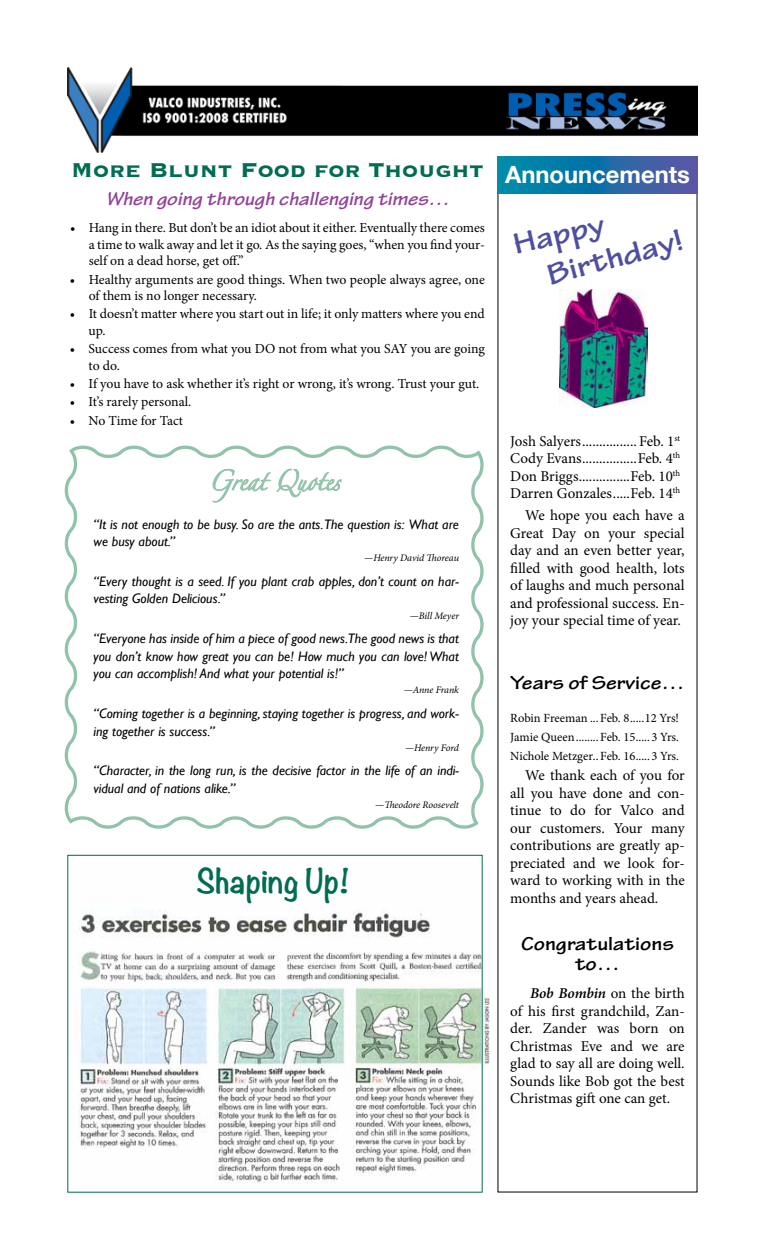
<style>
.page{position:relative;width:765px;height:1260px;background:#fff}
.page>*{position:absolute;margin:0;border:0;box-sizing:border-box;transform-origin:0 0}
.t1{font:700 31.25px "Tekton Pro";color:#4f4fa1;scale:1.15 1}
.t2{font:700 30px "Noteworthy";color:#006c52}
.t3{font:700 26.25px "Copperplate";color:#006c52}
.t4{font:700 23.75px "Helvetica Neue";color:#fff}
.t5{font:700 20px/20px "Tekton Pro";color:#000;text-align:center;scale:1.15 1}
.t6{font:italic 700 20px "Tekton Pro";color:#934399;scale:1.15 1}
.t7{font:15px/17.5px "Minion Pro";letter-spacing:-.005em;color:#000;text-align:justify}
.t8{font:italic 13.75px/17.5px "Gill Sans";color:#000}
.t9{font:13.75px/16.5px "Minion Pro";letter-spacing:-.005em;color:#000}
.t10{font:12.5px/19px "Minion Pro";letter-spacing:-.005em;color:#000;text-align:justify}
.t11{font:italic 10px "Minion Pro";letter-spacing:-.01em;color:#000}
.s1{font-weight:600;font-style:italic}
</style>
<div class="page">
<img style="left:67px;top:68px;width:631px;height:84px">
<svg style="left:64px;top:445px;width:420px;height:384px"></svg>
<img style="left:560px;top:290px;width:87px;height:117px">
<svg style="left:498px;top:156px;width:200px;height:37px;background:#1d70a6"></svg>
<img style="left:78px;top:867px;width:412px;height:321px">
<div style="left:211px;top:865px;width:135px;height:33px;background:#fff"></div>
<h3 class="t3" style="left:71px;top:153px;width:414px">More Blunt Food for Thought</h3>
<h3 class="t6" style="left:106px;top:187px;width:300px">When going through challenging times…</h3>
<p class="t9" style="left:89px;top:220px;width:398px;text-align:justify;text-indent:-19px">• Hang in there. But don’t be an idiot about it either. Eventually there comes a time to walk away and let it go. As the saying goes, “when you find your&shy;self on a dead horse, get off.”</p>
<p class="t9" style="left:89px;top:271px;width:398px;text-indent:-19px">• Healthy arguments are good things. When two people always agree, one of them is no longer necessary.</p>
<p class="t9" style="left:89px;top:306px;width:398px;text-indent:-19px">• It doesn’t matter where you start out in life; it only matters where you end up.</p>
<p class="t9" style="left:89px;top:341px;width:398px;text-indent:-19px">• Success comes from what you DO not from what you SAY you are going to do.</p>
<p class="t9" style="left:70px;top:375px;width:411px">• If you have to ask whether it’s right or wrong, it’s wrong. Trust your gut.</p>
<p class="t9" style="left:70px;top:394px;width:123px">• It’s rarely personal.</p>
<p class="t9" style="left:70px;top:412px;width:115px">• No Time for Tact</p>
<p class="t8" style="left:94px;top:515px;width:367px">“It is not enough to be busy. So are the ants.The question is: What are we busy about.”</p>
<p class="t11" style="left:364px;top:551px;width:96px">—Henry David Thoreau</p>
<p class="t8" style="left:94px;top:572px;width:367px">“Every thought is a seed. If you plant crab apples, don’t count on har&shy;vesting Golden Delicious.”</p>
<p class="t11" style="left:410px;top:608px;width:51px">—Bill Meyer</p>
<p class="t8" style="left:94px;top:630px;width:367px;text-align:justify">“Everyone has inside of him a piece of good news.The good news is that you don’t know how great you can be! How much you can love! What you can accomplish! And what your potential is!”</p>
<p class="t11" style="left:404px;top:683px;width:57px">—Anne Frank</p>
<p class="t8" style="left:94px;top:705px;width:367px">“Coming together is a beginning, staying together is progress, and work&shy;ing together is success.”</p>
<p class="t11" style="left:405px;top:741px;width:55px">—Henry Ford</p>
<p class="t8" style="left:94px;top:762px;width:367px">“Character, in the long run, is the decisive factor in the life of an indi&shy;vidual and of nations alike.”</p>
<p class="t11" style="left:375px;top:798px;width:85px">—Theodore Roosevelt</p>
<h2 class="t2" style="left:197px;top:855px;width:154px">Shaping Up!</h2>
<h3 class="t4" style="left:505px;top:153px;width:186px">Announcements</h3>
<h1 class="t1" style="left:510px;top:226px;width:82px;rotate:-13deg">Happy</h1>
<h1 class="t1" style="left:543px;top:257px;width:123px;rotate:-15deg">Birthday!</h1>
<p class="t7" style="left:510px;top:432px;width:172px">Josh Salyers................ Feb. 1<sup>st </sup>Cody Evans................Feb. 4<sup>th </sup>Don Briggs...............Feb. 10<sup>th </sup>Darren Gonzales.....Feb. 14<sup>th</sup></p>
<p class="t7" style="left:510px;top:507px;width:176px;text-indent:15px">We hope you each have a Great Day on your special day and an even better year, filled with good health, lots of laughs and much personal and professional success. En&shy;joy your special time of year.</p>
<h3 class="t5" style="left:511px;top:673px;width:153px">Years of Service…</h3>
<p class="t10" style="left:510px;top:708px;width:170px">Robin Freeman ...Feb. 8.....12 Yrs!<br>Jamie Queen........Feb. 15.....3 Yrs.<br>Nichole Metzger..Feb. 16.....3 Yrs.</p>
<p class="t7" style="left:510px;top:767px;width:176px;text-indent:15px">We thank each of you for all you have done and con&shy;tinue to do for Valco and our customers. Your many contributions are greatly ap&shy;preciated and we look for&shy;ward to working with in the months and years ahead.</p>
<h3 class="t5" style="left:521px;top:934px;width:134px">Congratulations to…</h3>
<p class="t7" style="left:510px;top:985px;width:176px;text-indent:20px"><span class="s1">Bob Bombin</span> on the birth of his first grandchild, Zan&shy;der. Zander was born on Christmas Eve and we are glad to say all are doing well.<br>Sounds like Bob got the best Christmas gift one can get.</p>
</div>
